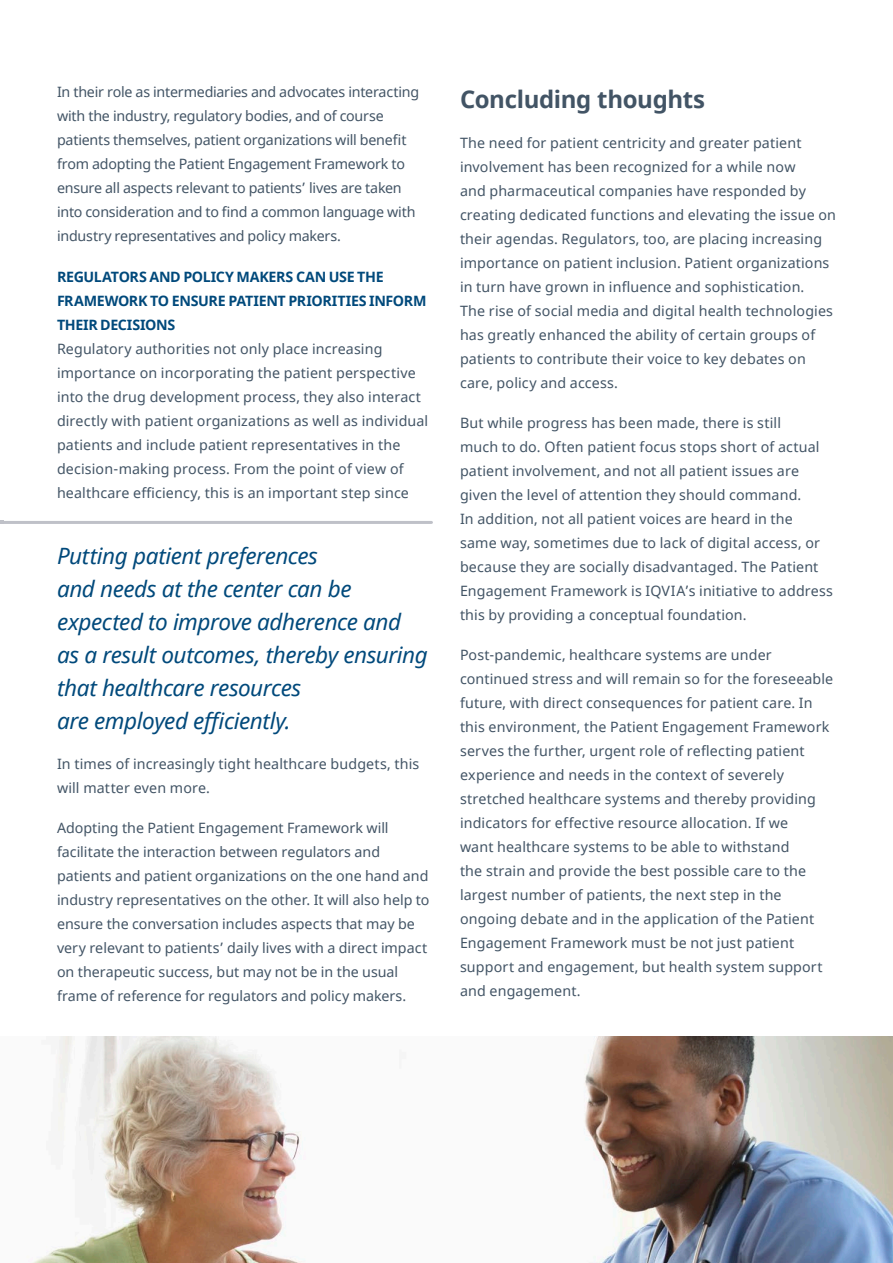
<style>
.page{position:relative;width:893px;height:1263px;background:#fff}
.page>*{position:absolute;margin:0;border:0;box-sizing:border-box;transform-origin:0 0}
.t1{font:700 24px "Noto Sans";letter-spacing:-.015em;color:#425465}
.t2{font:italic 22.5px/33px "Noto Sans";letter-spacing:-.02em;color:#00497b}
.t3{font:14.25px/24px "Noto Sans";letter-spacing:.01em;color:#425465}
.t4{font:14.25px/24px "Noto Sans";letter-spacing:-.015em;color:#425465}
.t5{font:700 14.25px/24px "Noto Sans";letter-spacing:-.025em;color:#00497b}
</style>
<div class="page">
<hr style="left:2px;top:521px;width:429px;height:3px;background:#bfc1c8">
<img style="left:32px;top:1037px;width:861px;height:226px">
<p class="t4" style="left:57px;top:81px;width:364px">In their role as intermediaries and advocates interacting with the industry, regulatory bodies, and of course patients themselves, patient organizations will benefit from adopting the Patient Engagement Framework to ensure all aspects relevant to patients’ lives are taken into consideration and to find a common language with industry representatives and policy makers.</p>
<p class="t5" style="left:57px;top:265px;width:371px">REGULATORS AND POLICY MAKERS CAN USE THE<br>FRAMEWORK TO ENSURE PATIENT PRIORITIES INFORM<br>THEIR DECISIONS</p>
<p class="t3" style="left:57px;top:337px;width:373px">Regulatory authorities not only place increasing importance on incorporating the patient perspective into the drug development process, they also interact directly with patient organizations as well as individual patients and include patient representatives in the decision-making process. From the point of view of healthcare efficiency, this is an important step since</p>
<h2 class="t2" style="left:57px;top:538px;width:372px">Putting patient preferences<br>and needs at the center can be expected to improve adherence and as a result outcomes, thereby ensuring that healthcare resources<br>are employed efficiently.</h2>
<p class="t3" style="left:57px;top:752px;width:364px">In times of increasingly tight healthcare budgets, this will matter even more.</p>
<p class="t3" style="left:57px;top:816px;width:374px">Adopting the Patient Engagement Framework will facilitate the interaction between regulators and patients and patient organizations on the one hand and industry representatives on the other. It will also help to ensure the conversation includes aspects that may be very relevant to patients’ daily lives with a direct impact on therapeutic success, but may not be in the usual frame of reference for regulators and policy makers.</p>
<h1 class="t1" style="left:460px;top:82px;width:247px">Concluding thoughts</h1>
<p class="t3" style="left:460px;top:131px;width:377px">The need for patient centricity and greater patient involvement has been recognized for a while now<br>and pharmaceutical companies have responded by creating dedicated functions and elevating the issue on their agendas. Regulators, too, are placing increasing importance on patient inclusion. Patient organizations in turn have grown in influence and sophistication.<br>The rise of social media and digital health technologies has greatly enhanced the ability of certain groups of patients to contribute their voice to key debates on care, policy and access.</p>
<p class="t3" style="left:460px;top:411px;width:374px">But while progress has been made, there is still<br>much to do. Often patient focus stops short of actual patient involvement, and not all patient issues are given the level of attention they should command.<br>In addition, not all patient voices are heard in the same way, sometimes due to lack of digital access, or because they are socially disadvantaged. The Patient Engagement Framework is IQVIA’s initiative to address this by providing a conceptual foundation.</p>
<p class="t3" style="left:460px;top:644px;width:375px">Post-pandemic, healthcare systems are under continued stress and will remain so for the foreseeable future, with direct consequences for patient care. In this environment, the Patient Engagement Framework serves the further, urgent role of reflecting patient experience and needs in the context of severely stretched healthcare systems and thereby providing indicators for effective resource allocation. If we<br>want healthcare systems to be able to withstand<br>the strain and provide the best possible care to the largest number of patients, the next step in the ongoing debate and in the application of the Patient Engagement Framework must be not just patient support and engagement, but health system support and engagement.</p>
</div>
